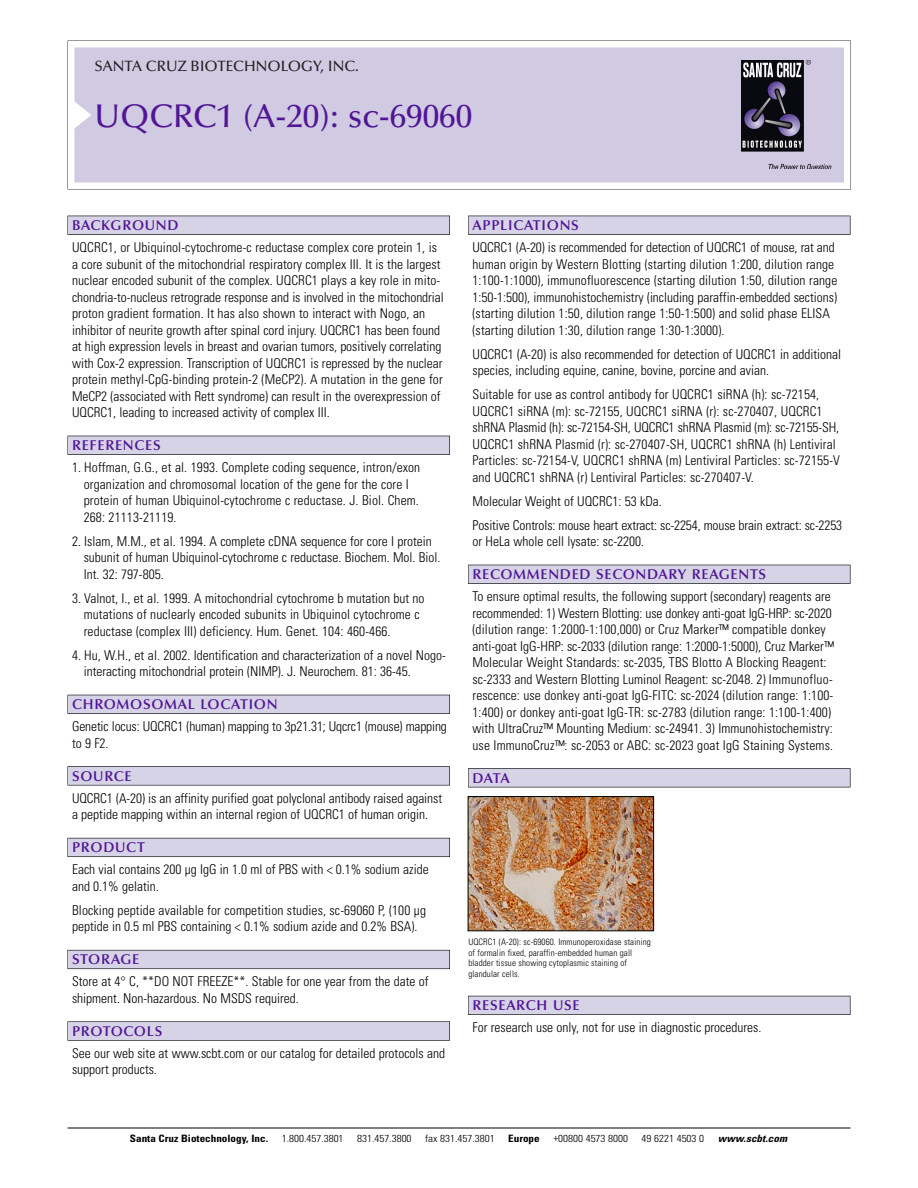
<style>
.page{position:relative;width:918px;height:1188px;background:#fff}
.page>*{position:absolute;margin:0;border:0;box-sizing:border-box;transform-origin:0 0}
.t1{font:500 33px "Optima";color:#511695}
.t2{font:500 15px "Optima";color:#231f20}
.t3{font:600 14.25px "Optima";letter-spacing:.05em;color:#511695}
.t4{font:300 condensed 13.5px/16.5px "Univers";color:#000}
.t5{font:300 condensed 10.2px "Univers";color:#000;scale:1.1 1}
.t6{font:700 condensed 10.2px "Univers";color:#000;scale:1.1 1}
.t7{font:italic 700 condensed 10.2px "Univers";letter-spacing:.005em;color:#000;scale:1.1 1}
.t8{font:300 condensed 9px/10.5px "Univers";letter-spacing:.015em;color:#000}
</style>
<div class="page">
<svg style="left:68px;top:40px;width:783px;height:149px"></svg>
<div style="left:74px;top:47px;width:770px;height:135px;background:#d1cae3"></div>
<img style="left:741px;top:60px;width:90px;height:108px">
<div style="left:68px;top:216px;width:382px;height:19px;background:#525155"></div>
<div style="left:68px;top:216px;width:381px;height:18px;background:#d7d3e7"></div>
<div style="left:68px;top:436px;width:382px;height:19px;background:#515055"></div>
<div style="left:68px;top:436px;width:381px;height:18px;background:#d7d3e7"></div>
<div style="left:68px;top:695px;width:382px;height:19px;background:#525158"></div>
<div style="left:68px;top:695px;width:381px;height:18px;background:#d7d3e7"></div>
<div style="left:68px;top:766px;width:382px;height:19px;background:#575759"></div>
<div style="left:68px;top:767px;width:381px;height:18px;background:#d7d3e7"></div>
<div style="left:68px;top:838px;width:382px;height:19px;background:#5b5a62"></div>
<div style="left:68px;top:838px;width:381px;height:18px;background:#d7d3e7"></div>
<div style="left:68px;top:950px;width:382px;height:19px;background:#66646e"></div>
<div style="left:68px;top:950px;width:381px;height:18px;background:#d7d3e7"></div>
<div style="left:68px;top:1021px;width:382px;height:20px;background:#616161"></div>
<div style="left:68px;top:1022px;width:381px;height:18px;background:#d7d3e7"></div>
<div style="left:468px;top:216px;width:382px;height:19px;background:#525155"></div>
<div style="left:468px;top:216px;width:382px;height:18px;background:#d7d3e7"></div>
<div style="left:468px;top:565px;width:382px;height:19px;background:#515055"></div>
<div style="left:468px;top:565px;width:382px;height:18px;background:#d7d3e7"></div>
<div style="left:468px;top:768px;width:382px;height:19px;background:#545357"></div>
<div style="left:468px;top:769px;width:382px;height:18px;background:#d7d3e7"></div>
<div style="left:468px;top:996px;width:382px;height:19px;background:#54535a"></div>
<div style="left:468px;top:996px;width:382px;height:18px;background:#d7d3e7"></div>
<hr style="left:68px;top:1128px;width:782px;height:1px;background:#000">
<img style="left:470px;top:798px;width:182px;height:131px">
<div style="left:468px;top:796px;width:186px;height:135px;border:1px solid #000"></div>
<p class="t2" style="left:94px;top:61px;width:266px">SANTA CRUZ BIOTECHNOLOGY, INC.</p>
<h1 class="t1" style="left:94px;top:103px;width:379px">UQCRC1 (A-20): sc-69060</h1>
<p class="t3" style="left:72px;top:219px;width:108px">BACKGROUND</p>
<p class="t4" style="left:72px;top:240px;width:373px">UQCRC1, or Ubiquinol-cytochrome-c reductase complex core protein 1, is a core subunit of the mitochondrial respiratory complex III. It is the largest nuclear encoded subunit of the complex. UQCRC1 plays a key role in mito&shy;chondria-to-nucleus retrograde response and is involved in the mitochondrial proton gradient formation. It has also shown to interact with Nogo, an inhibitor of neurite growth after spinal cord injury. UQCRC1 has been found at high expression levels in breast and ovarian tumors, positively correlating with Cox-2 expression. Transcription of UQCRC1 is repressed by the nuclear protein methyl-CpG-binding protein-2 (MeCP2). A mutation in the gene for MeCP2 (associated with Rett syndrome) can result in the overexpression of UQCRC1, leading to increased activity of complex III.</p>
<p class="t3" style="left:72px;top:440px;width:90px">REFERENCES</p>
<p class="t4" style="left:84px;top:460px;width:338px;text-indent:-12px">1. Hoffman, G.G., et al. 1993. Complete coding sequence, intron/exon organization and chromosomal location of the gene for the core I protein of human Ubiquinol-cytochrome c reductase. J. Biol. Chem.<br>268: 21113-21119.</p>
<p class="t4" style="left:84px;top:534px;width:358px;text-indent:-12px">2. Islam, M.M., et al. 1994. A complete cDNA sequence for core I protein subunit of human Ubiquinol-cytochrome c reductase. Biochem. Mol. Biol.<br>Int. 32: 797-805.</p>
<p class="t4" style="left:84px;top:591px;width:342px;text-indent:-12px">3. Valnot, I., et al. 1999. A mitochondrial cytochrome b mutation but no mutations of nuclearly encoded subunits in Ubiquinol cytochrome c reductase (complex III) deficiency. Hum. Genet. 104: 460-466.</p>
<p class="t4" style="left:84px;top:648px;width:364px;text-indent:-12px">4. Hu, W.H., et al. 2002. Identification and characterization of a novel Nogo&shy;interacting mitochondrial protein (NIMP). J. Neurochem. 81: 36-45.</p>
<p class="t3" style="left:72px;top:699px;width:207px">CHROMOSOMAL LOCATION</p>
<p class="t4" style="left:72px;top:719px;width:376px">Genetic locus: UQCRC1 (human) mapping to 3p21.31; Uqcrc1 (mouse) mapping to 9 F2.</p>
<p class="t3" style="left:72px;top:770px;width:61px">SOURCE</p>
<p class="t4" style="left:72px;top:791px;width:372px">UQCRC1 (A-20) is an affinity purified goat polyclonal antibody raised against a peptide mapping within an internal region of UQCRC1 of human origin.</p>
<p class="t3" style="left:72px;top:842px;width:74px">PRODUCT</p>
<p class="t4" style="left:72px;top:862px;width:358px">Each vial contains 200 µg IgG in 1.0 ml of PBS with &lt; 0.1% sodium azide and 0.1% gelatin.</p>
<p class="t4" style="left:72px;top:903px;width:356px">Blocking peptide available for competition studies, sc-69060 P, (100 µg peptide in 0.5 ml PBS containing &lt; 0.1% sodium azide and 0.2% BSA).</p>
<p class="t3" style="left:72px;top:954px;width:69px">STORAGE</p>
<p class="t4" style="left:72px;top:974px;width:358px">Store at 4° C, **DO NOT FREEZE**. Stable for one year from the date of shipment. Non-hazardous. No MSDS required.</p>
<p class="t3" style="left:72px;top:1025px;width:92px">PROTOCOLS</p>
<p class="t4" style="left:72px;top:1046px;width:375px">See our web site at www.scbt.com or our catalog for detailed protocols and support products.</p>
<p class="t3" style="left:473px;top:219px;width:108px">APPLICATIONS</p>
<p class="t4" style="left:473px;top:240px;width:366px">UQCRC1 (A-20) is recommended for detection of UQCRC1 of mouse, rat and human origin by Western Blotting (starting dilution 1:200, dilution range 1:100-1:1000), immunofluorescence (starting dilution 1:50, dilution range 1:50-1:500), immunohistochemistry (including paraffin-embedded sections) (starting dilution 1:50, dilution range 1:50-1:500) and solid phase ELISA (starting dilution 1:30, dilution range 1:30-1:3000).</p>
<p class="t4" style="left:473px;top:347px;width:370px">UQCRC1 (A-20) is also recommended for detection of UQCRC1 in additional species, including equine, canine, bovine, porcine and avian.</p>
<p class="t4" style="left:473px;top:387px;width:369px">Suitable for use as control antibody for UQCRC1 siRNA (h): sc-72154, UQCRC1 siRNA (m): sc-72155, UQCRC1 siRNA (r): sc-270407, UQCRC1 shRNA Plasmid (h): sc-72154-SH, UQCRC1 shRNA Plasmid (m): sc-72155-SH, UQCRC1 shRNA Plasmid (r): sc-270407-SH, UQCRC1 shRNA (h) Lentiviral Particles: sc-72154-V, UQCRC1 shRNA (m) Lentiviral Particles: sc-72155-V and UQCRC1 shRNA (r) Lentiviral Particles: sc-270407-V.</p>
<p class="t4" style="left:473px;top:490px;width:371px;line-height:24px">Molecular Weight of UQCRC1: 53 kDa.<br>Positive Controls: mouse heart extract: sc-2254, mouse brain extract: sc-2253</p>
<p class="t4" style="left:473px;top:534px;width:173px">or HeLa whole cell lysate: sc-2200.</p>
<p class="t3" style="left:473px;top:569px;width:295px">RECOMMENDED SECONDARY REAGENTS</p>
<p class="t4" style="left:473px;top:589px;width:363px">To ensure optimal results, the following support (secondary) reagents are recommended: 1) Western Blotting: use donkey anti-goat IgG-HRP: sc-2020 (dilution range: 1:2000-1:100,000) or Cruz Marker™ compatible donkey anti-goat IgG-HRP: sc-2033 (dilution range: 1:2000-1:5000), Cruz Marker™ Molecular Weight Standards: sc-2035, TBS Blotto A Blocking Reagent: sc-2333 and Western Blotting Luminol Reagent: sc-2048. 2) Immunofluo&shy;rescence: use donkey anti-goat IgG-FITC: sc-2024 (dilution range: 1:100- 1:400) or donkey anti-goat IgG-TR: sc-2783 (dilution range: 1:100-1:400) with UltraCruz™ Mounting Medium: sc-24941. 3) Immunohistochemistry: use ImmunoCruz™: sc-2053 or ABC: sc-2023 goat IgG Staining Systems.</p>
<p class="t3" style="left:473px;top:772px;width:39px">DATA</p>
<p class="t8" style="left:468px;top:938px;width:184px">UQCRC1 (A-20): sc-69060. Immunoperoxidase staining of formalin fixed, paraffin-embedded human gall bladder tissue showing cytoplasmic staining of glandular cells.</p>
<p class="t3" style="left:473px;top:1000px;width:109px">RESEARCH USE</p>
<p class="t4" style="left:473px;top:1020px;width:290px">For research use only, not for use in diagnostic procedures.</p>
<p class="t6" style="left:130px;top:1135px;width:127px">Santa Cruz Biotechnology, Inc.</p>
<p class="t5" style="left:282px;top:1135px;width:58px">1.800.457.3801</p>
<p class="t5" style="left:357px;top:1135px;width:51px">831.457.3800</p>
<p class="t5" style="left:425px;top:1135px;width:65px">fax 831.457.3801</p>
<p class="t6" style="left:508px;top:1135px;width:30px">Europe</p>
<p class="t5" style="left:553px;top:1135px;width:69px">+00800 4573 8000</p>
<p class="t5" style="left:642px;top:1135px;width:58px">49 6221 4503 0</p>
<p class="t7" style="left:718px;top:1135px;width:64px">www.scbt.com</p>
</div>
